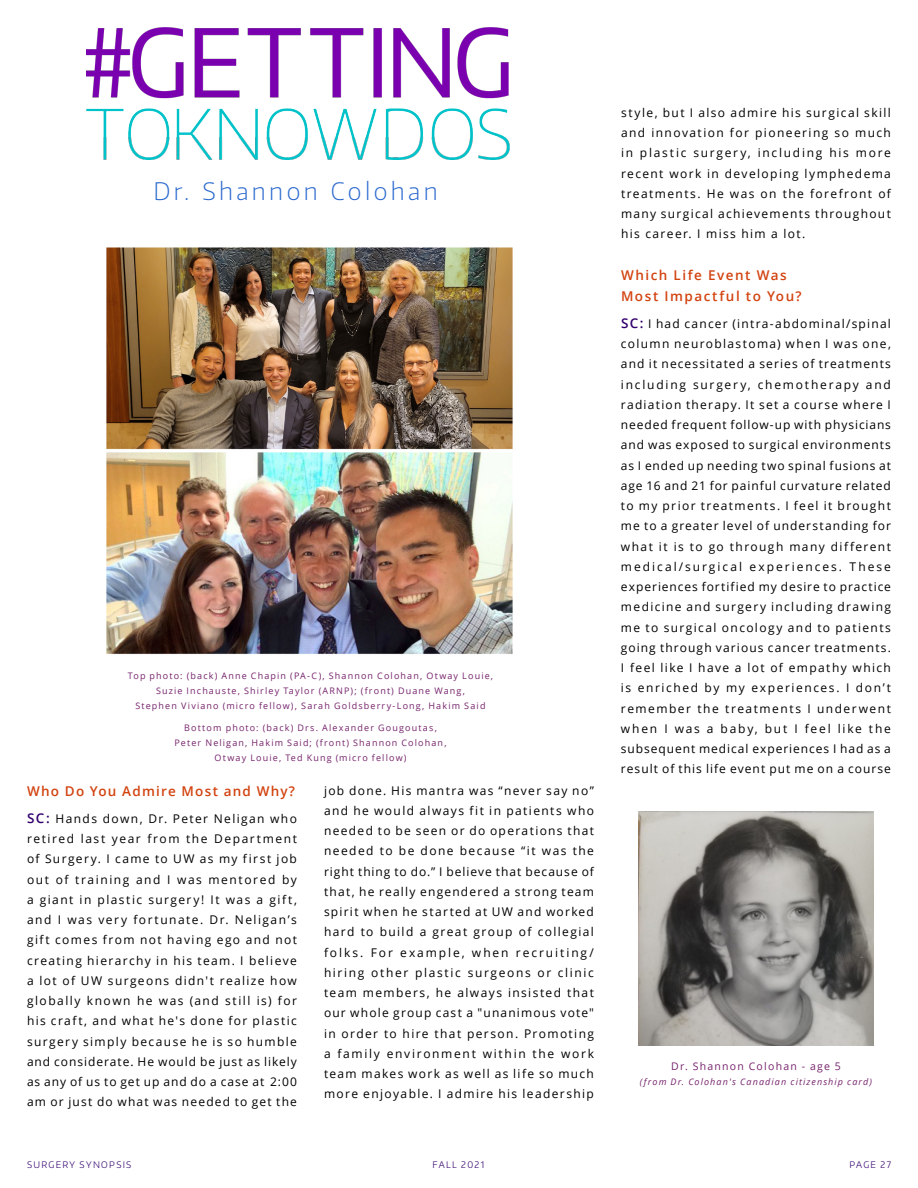
<style>
.page{position:relative;width:918px;height:1188px;background:#fff}
.page>*{position:absolute;margin:0;border:0;box-sizing:border-box;transform-origin:0 0}
.t1{font:200 24px "Encode Sans Normal";letter-spacing:.14em;color:#2c6ace}
.t2{font:600 13.5px/21px "Open Sans";letter-spacing:.105em;color:#d24310}
.t3{font:12px/20.2px "Open Sans";letter-spacing:.105em;color:#000;text-align:justify}
.t4{font:10.5px "Open Sans";letter-spacing:.12em;color:#76236c}
.t5{font:9px/15px "Open Sans";letter-spacing:.125em;color:#76236c;text-align:center}
.t6{font:italic 9px "Open Sans";letter-spacing:.125em;color:#76236c}
.t7{font:300 9px "Encode Sans Normal";letter-spacing:.145em;color:#32006e}
.s1{font-weight:600;font-size:13.5px;color:#32006e}
</style>
<div class="page">
<img style="left:86px;top:27px;width:423px;height:133px">
<img style="left:106px;top:247px;width:407px;height:407px">
<img style="left:639px;top:811px;width:234px;height:235px">
<h1 class="t1" style="left:153px;top:176px;width:286px">Dr. Shannon Colohan</h1>
<p class="t5" style="left:128px;top:668px;width:367px">Top photo: (back) Anne Chapin (PA-C), Shannon Colohan, Otway Louie,<br>Suzie Inchauste, Shirley Taylor (ARNP); (front) Duane Wang,<br>Stephen Viviano (micro fellow), Sarah Goldsberry-Long, Hakim Said</p>
<p class="t5" style="left:174px;top:720px;width:274px">Bottom photo: (back) Drs. Alexander Gougoutas,<br>Peter Neligan, Hakim Said; (front) Shannon Colohan,<br>Otway Louie, Ted Kung (micro fellow)</p>
<p class="t2" style="left:27px;top:780px;width:270px">Who Do You Admire Most and Why?</p>
<p class="t3" style="left:27px;top:808px;width:272px"><span class="s1">SC:</span> Hands down, Dr. Peter Neligan who retired last year from the Department of Surgery. I came to UW as my first job out of training and I was mentored by a giant in plastic surgery! It was a gift, and I was very fortunate. Dr. Neligan’s gift comes from not having ego and not creating hierarchy in his team. I believe a lot of UW surgeons didn't realize how globally known he was (and still is) for his craft, and what he's done for plastic surgery simply because he is so humble and considerate. He would be just as likely as any of us to get up and do a case at 2:00 am or just do what was needed to get the</p>
<p class="t3" style="left:324px;top:780px;width:272px">job done. His mantra was “never say no” and he would always fit in patients who needed to be seen or do operations that needed to be done because “it was the right thing to do.” I believe that because of that, he really engendered a strong team spirit when he started at UW and worked hard to build a great group of collegial folks. For example, when recruiting/ hiring other plastic surgeons or clinic team members, he always insisted that our whole group cast a "unanimous vote" in order to hire that person. Promoting a family environment within the work team makes work as well as life so much more enjoyable. I admire his leadership</p>
<p class="t3" style="left:621px;top:102px;width:272px">style, but I also admire his surgical skill and innovation for pioneering so much in plastic surgery, including his more recent work in developing lymphedema treatments. He was on the forefront of many surgical achievements throughout his career. I miss him a lot.</p>
<p class="t2" style="left:621px;top:264px;width:182px">Which Life Event Was<br>Most Impactful to You?</p>
<p class="t3" style="left:621px;top:313px;width:272px"><span class="s1">SC:</span> I had cancer (intra-abdominal/spinal column neuroblastoma) when I was one, and it necessitated a series of treatments including surgery, chemotherapy and radiation therapy. It set a course where I needed frequent follow-up with physicians and was exposed to surgical environments as I ended up needing two spinal fusions at age 16 and 21 for painful curvature related to my prior treatments. I feel it brought me to a greater level of understanding for what it is to go through many different medical/surgical experiences. These experiences fortified my desire to practice medicine and surgery including drawing me to surgical oncology and to patients going through various cancer treatments.<br>I feel like I have a lot of empathy which is enriched by my experiences. I don’t remember the treatments I underwent when I was a baby, but I feel like the subsequent medical experiences I had as a result of this life event put me on a course</p>
<p class="t4" style="left:671px;top:1059px;width:171px">Dr. Shannon Colohan - age 5</p>
<p class="t6" style="left:640px;top:1076px;width:234px">(from Dr. Colohan's Canadian citizenship card)</p>
<p class="t7" style="left:27px;top:1159px;width:106px">SURGERY SYNOPSIS</p>
<p class="t7" style="left:433px;top:1159px;width:53px">FALL 2021</p>
<p class="t7" style="left:850px;top:1159px;width:43px">PAGE 27</p>
</div>
